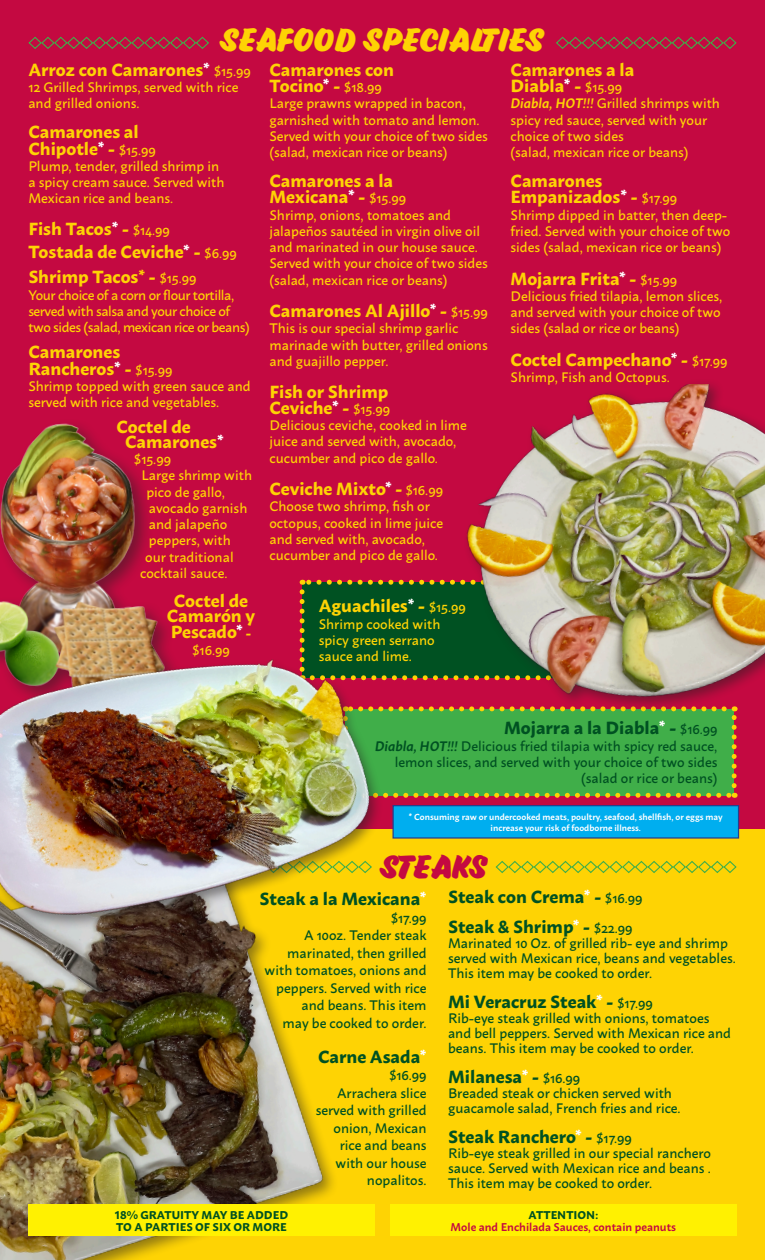
<style>
.page{position:relative;width:765px;height:1260px;background:#fff}
.page>*{position:absolute;margin:0;border:0;box-sizing:border-box;transform-origin:0 0}
.t1{font:30px "Eds Market Bold Slant";letter-spacing:.03em;color:#fed304}
.t2{font:30px "Eds Market Bold Slant";letter-spacing:.015em;color:#c40941}
.t3{font:700 17.5px/16.2px "Macho";color:#fed304}
.t4{font:700 17.5px "Macho";color:#005122}
.t5{font:500 13.75px/16.2px "Macho";color:#fed304}
.t6{font:500 13.75px/17.5px "Macho";color:#005122;text-align:right}
.t7{font:500 13.75px/16.2px "Macho";letter-spacing:-.03em;color:#fed304}
.t8{font:700 11.25px/12.5px "Macho";color:#005122}
.t9{font:600 11.25px "Macho";color:#c40941}
.t10{font:600 8.75px/11.2px "Macho";color:#fff;text-align:center}
.s1{color:#fff}
.s2{font-weight:500;font-size:13.75px}
.s3{font-weight:600;font-style:italic}
.s4{font-size:13.75px}
.s5{font-weight:700}
</style>
<div class="page">
<div style="left:0;top:821px;width:765px;height:439px;background:#fed304"></div>
<div style="left:0;top:0;width:765px;height:828px;background:#c40941"></div>
<svg style="left:556px;top:36px;width:181px;height:13px"></svg>
<svg style="left:28px;top:36px;width:181px;height:13px"></svg>
<svg style="left:495px;top:860px;width:242px;height:14px"></svg>
<svg style="left:402px;top:805px;width:338px;height:34px"></svg>
<div style="left:302px;top:582px;width:294px;height:96px;background:#005122"></div>
<svg style="left:402px;top:675px;width:57px;height:5px"></svg>
<svg style="left:302px;top:580px;width:153px;height:5px"></svg>
<img style="left:0;top:423px;width:148px;height:169px">
<div style="left:345px;top:709px;width:389px;height:86px;background:#40ae49"></div>
<svg style="left:402px;top:793px;width:333px;height:5px"></svg>
<svg style="left:732px;top:715px;width:5px;height:71px"></svg>
<svg style="left:402px;top:706px;width:60px;height:5px"></svg>
<div style="left:390px;top:1205px;width:347px;height:31px;background:#fff101"></div>
<img style="left:0;top:977px;width:329px;height:283px">
<div style="left:28px;top:1205px;width:347px;height:31px;background:#fff101"></div>
<div style="left:462px;top:378px;width:303px;height:334px;background:#231f20;opacity:.5"></div>
<img style="left:460px;top:384px;width:305px;height:316px">
<img style="left:0;top:592px;width:402px;height:385px">
<p class="t1" style="left:221px;top:23px;width:326px">SEAFOOD SPECIALTIES</p>
<p class="t3" style="left:28px;top:60px;width:224px">Arroz con Camarones<span class="s1">*</span> <span class="s2">$15.99</span></p>
<p class="t5" style="left:28px;top:78px;width:212px">12 Grilled Shrimps, served with rice and grilled onions.</p>
<p class="t3" style="left:28px;top:122px;width:129px">Camarones al<br>Chipotle<span class="s1">*</span> - <span class="s2">$15.99</span></p>
<p class="t5" style="left:28px;top:157px;width:198px">Plump, tender, grilled shrimp in a spicy cream sauce. Served with<br>Mexican rice and beans.</p>
<p class="t3" style="left:28px;top:219px;width:143px">Fish Tacos<span class="s1">*</span> - <span class="s2">$14.99</span></p>
<p class="t3" style="left:28px;top:242px;width:210px">Tostada de Ceviche<span class="s1">*</span> - <span class="s2">$6.99</span></p>
<p class="t3" style="left:28px;top:267px;width:170px">Shrimp Tacos* - <span class="s2">$15.99</span></p>
<p class="t7" style="left:28px;top:285px;width:223px">Your choice of a corn or flour tortilla, served with salsa and your choice of two sides (salad, mexican rice or beans)</p>
<p class="t3" style="left:28px;top:342px;width:146px">Camarones<br>Rancheros<span class="s1">*</span> - <span class="s2">$15.99</span></p>
<p class="t5" style="left:28px;top:377px;width:224px">Shrimp topped with green sauce and served with rice and vegetables.</p>
<p class="t3" style="left:511px;top:60px;width:125px">Camarones a la<br>Diabla<span class="s1">*</span> - <span class="s2">$15.99</span></p>
<p class="t5" style="left:511px;top:94px;width:211px"><span class="s3">Diabla, HOT!!!</span> Grilled shrimps with spicy red sauce, served with your choice of two sides<br>(salad, mexican rice or beans)</p>
<p class="t3" style="left:511px;top:171px;width:168px">Camarones<br>Empanizados<span class="s1">*</span> - <span class="s2">$17.99</span></p>
<p class="t5" style="left:511px;top:205px;width:221px">Shrimp dipped in batter, then deep&shy;fried. Served with your choice of two sides (salad, mexican rice or beans)</p>
<p class="t3" style="left:511px;top:269px;width:168px">Mojarra Frita<span class="s1">*</span> - <span class="s2">$15.99</span></p>
<p class="t5" style="left:511px;top:287px;width:213px">Delicious fried tilapia, lemon slices, and served with your choice of two sides (salad or rice or beans)</p>
<p class="t3" style="left:511px;top:350px;width:219px">Coctel Campechano<span class="s1">*</span> - <span class="s2">$17.99</span></p>
<p class="t5" style="left:511px;top:368px;width:161px">Shrimp, Fish and Octopus.</p>
<p class="t3" style="left:269px;top:60px;width:126px">Camarones con<br>Tocino<span class="s1">*</span> - <span class="s2">$18.99</span></p>
<p class="t5" style="left:269px;top:94px;width:220px">Large prawns wrapped in bacon, garnished with tomato and lemon.<br>Served with your choice of two sides (salad, mexican rice or beans)</p>
<p class="t3" style="left:269px;top:171px;width:138px">Camarones a la<br>Mexicana<span class="s1">*</span> - <span class="s2">$15.99</span></p>
<p class="t5" style="left:269px;top:205px;width:220px">Shrimp, onions, tomatoes and jalapeños sautéed in virgin olive oil and marinated in our house sauce.<br>Served with your choice of two sides (salad, mexican rice or beans)</p>
<p class="t3" style="left:269px;top:301px;width:220px">Camarones Al Ajillo<span class="s1">*</span> - <span class="s2">$15.99</span></p>
<p class="t5" style="left:269px;top:319px;width:220px">This is our special shrimp garlic marinade with butter, grilled onions and guajillo pepper.</p>
<p class="t3" style="left:269px;top:381px;width:120px">Fish or Shrimp</p>
<p class="t3" style="left:269px;top:398px;width:122px">Ceviche<span class="s1">*</span> - <span class="s2">$15.99</span></p>
<p class="t5" style="left:269px;top:416px;width:199px">Delicious ceviche, cooked in lime juice and served with, avocado, cucumber and pico de gallo.</p>
<p class="t3" style="left:269px;top:479px;width:175px">Ceviche Mixto<span class="s1">*</span> - <span class="s2">$16.99</span></p>
<p class="t5" style="left:269px;top:497px;width:175px">Choose two shrimp, fish or octopus, cooked in lime juice and served with, avocado, cucumber and pico de gallo.</p>
<p class="t3" style="left:319px;top:596px;width:149px">Aguachiles<span class="s1">*</span> - <span class="s2">$15.99</span></p>
<p class="t5" style="left:319px;top:614px;width:123px">Shrimp cooked with spicy green serrano sauce and lime.</p>
<p class="t3" style="left:125px;top:417px;width:100px;line-height:15px;text-indent:-9px">Coctel de<br>Camarones<span class="s1">*</span></p>
<p class="t5" style="left:134px;top:450px;width:39px">$15.99</p>
<p class="t5" style="left:141px;top:466px;width:112px">Large shrimp with</p>
<p class="t5" style="left:146px;top:482px;width:80px">pico de gallo,</p>
<p class="t5" style="left:149px;top:499px;width:100px">avocado garnish</p>
<p class="t5" style="left:149px;top:515px;width:80px">and jalapeño</p>
<p class="t5" style="left:149px;top:531px;width:83px">peppers, with</p>
<p class="t5" style="left:145px;top:547px;width:90px">our traditional</p>
<p class="t5" style="left:140px;top:564px;width:89px">cocktail sauce.</p>
<p class="t3" style="left:167px;top:592px;width:90px;line-height:15px;text-align:center">Coctel de<br>Camarón y</p>
<p class="t3" style="left:171px;top:622px;width:82px">Pescado<span class="s1">*</span> <span class="s4">-</span></p>
<p class="t5" style="left:192px;top:640px;width:39px">$16.99</p>
<p class="t4" style="left:504px;top:712px;width:215px">Mojarra a la Diabla<span class="s1">*</span> - <span class="s2">$16.99</span></p>
<p class="t6" style="left:375px;top:736px;width:344px;line-height:16.2px"><span class="s3">Diabla, HOT!!!</span> Delicious fried tilapia with spicy red sauce, lemon slices, and served with your choice of two sides (salad or rice or beans)</p>
<p class="t10" style="left:409px;top:810px;width:315px"><span class="s5">*</span> Consuming raw or undercooked meats, poultry, seafood, shellfish, or eggs may increase your risk of foodborne illness.</p>
<p class="t2" style="left:381px;top:850px;width:107px">STEAKs</p>
<p class="t4" style="left:260px;top:883px;width:169px">Steak a la Mexicana<span class="s1">*</span></p>
<p class="t6" style="left:391px;top:908px;width:37px">$17.99</p>
<p class="t6" style="left:265px;top:925px;width:163px">A 10oz. Tender steak marinated, then grilled with tomatoes, onions and peppers. Served with rice and beans. This item<br>may be cooked to order.</p>
<p class="t4" style="left:318px;top:1041px;width:110px">Carne Asada<span class="s1">*</span></p>
<p class="t6" style="left:389px;top:1065px;width:39px">$16.99</p>
<p class="t6" style="left:316px;top:1083px;width:112px">Arrachera slice served with grilled onion, Mexican rice and beans with our house nopalitos.</p>
<p class="t4" style="left:448px;top:881px;width:196px">Steak con Crema<span class="s1">*</span> - <span class="s2">$16.99</span></p>
<p class="t4" style="left:448px;top:911px;width:186px">Steak &amp; Shrimp<span class="s1">*</span> - <span class="s2">$22.99</span></p>
<p class="t6" style="left:448px;top:935px;width:289px;line-height:15px;text-align:left">Marinated 10 Oz. of grilled rib- eye and shrimp served with Mexican rice, beans and vegetables.<br>This item may be cooked to order.</p>
<p class="t4" style="left:448px;top:986px;width:206px">Mi Veracruz Steak<span class="s1">*</span> - <span class="s2">$17.99</span></p>
<p class="t6" style="left:448px;top:1010px;width:285px;line-height:15px;text-align:left">Rib-eye steak grilled with onions, tomatoes and bell peppers. Served with Mexican rice and beans. This item may be cooked to order.</p>
<p class="t4" style="left:448px;top:1061px;width:134px">Milanesa<span class="s1">*</span> - <span class="s2">$16.99</span></p>
<p class="t6" style="left:448px;top:1085px;width:234px;line-height:15px;text-align:left">Breaded steak or chicken served with guacamole salad, French fries and rice.</p>
<p class="t4" style="left:448px;top:1121px;width:185px">Steak Ranchero<span class="s1">*</span> - <span class="s2">$17.99</span></p>
<p class="t6" style="left:448px;top:1145px;width:265px;line-height:15px;text-align:justify">Rib-eye steak grilled in our special ranchero sauce. Served with Mexican rice and beans .<br>This item may be cooked to order.</p>
<p class="t8" style="left:115px;top:1207px;width:175px">18% GRATUITY MAY BE ADDED<br>TO A PARTIES OF SIX OR MORE</p>
<p class="t8" style="left:529px;top:1207px;width:71px">ATTENTION:</p>
<p class="t9" style="left:451px;top:1217px;width:227px">Mole and Enchilada Sauces, contain peanuts</p>
</div>
